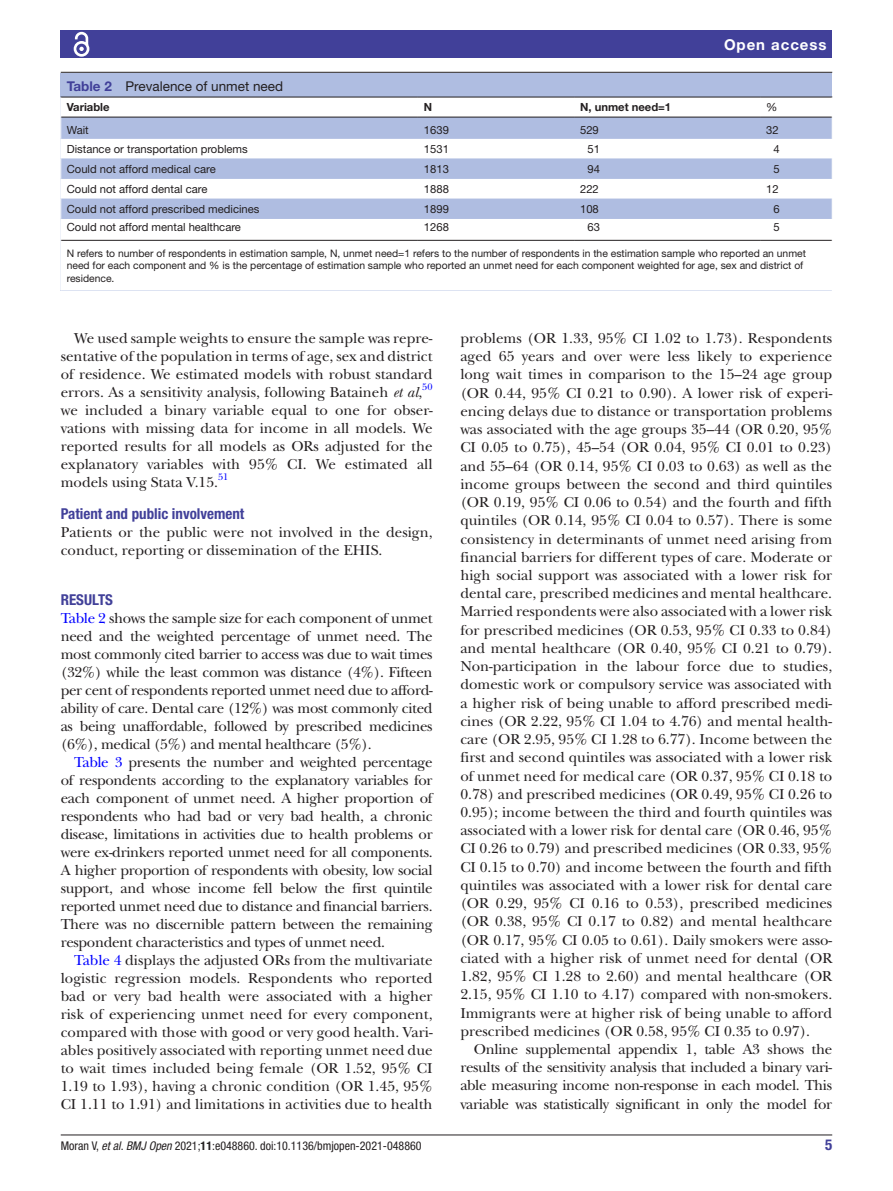
<style>
.page{position:relative;width:893px;height:1191px;background:#fff}
.page>*{position:absolute;margin:0;border:0;box-sizing:border-box;transform-origin:0 0}
.t1{font:15px/18.3px "New Baskerville";color:#231f20;text-align:justify}
.t2{font:700 condensed 15px "Helvetica Neue LT Std";color:#414099}
.t3{font:700 15px "Helvetica Neue LT Std";letter-spacing:.065em;color:#fff}
.t4{font:13.5px "Helvetica Neue LT Std";color:#231f20}
.t5{font:condensed 12px "Helvetica Neue LT Std";color:#231f20}
.t6{font:11.25px "Helvetica Neue LT Std";color:#231f20}
.t7{font:700 11.25px "Helvetica Neue LT Std";color:#231f20}
.t8{font:10.35px/12.5px "Helvetica Neue LT Std";color:#231f20}
.t9{font:9.9px "New Baskerville";color:#00f}
.s1{font-weight:700;color:#414099}
.s2{font-style:italic}
.s3{color:#00f}
.s4{font-weight:700}
</style>
<div class="page">
<hr style="left:61px;top:1134px;width:771px;height:1px;background:#231f20">
<div style="left:61px;top:31px;width:771px;height:27px;background:#414099"></div>
<svg style="left:73px;top:31px;width:17px;height:26px"></svg>
<div style="left:61px;top:73px;width:771px;height:217px;background:#afbde1"></div>
<hr style="left:61px;top:72px;width:771px;height:1px;background:#231f20">
<div style="left:61px;top:98px;width:771px;height:192px;background:#fff"></div>
<svg style="left:61px;top:118px;width:771px;height:101px"></svg>
<hr style="left:61px;top:97px;width:357px;height:1px;background:#231f20">
<hr style="left:61px;top:117px;width:357px;height:1px;background:#231f20">
<hr style="left:418px;top:97px;width:156px;height:1px;background:#231f20">
<hr style="left:418px;top:117px;width:156px;height:1px;background:#231f20">
<hr style="left:574px;top:97px;width:186px;height:1px;background:#231f20">
<hr style="left:574px;top:117px;width:186px;height:1px;background:#231f20">
<hr style="left:760px;top:97px;width:72px;height:1px;background:#231f20">
<hr style="left:760px;top:117px;width:72px;height:1px;background:#231f20">
<hr style="left:61px;top:240px;width:357px;height:1px;background:#231f20">
<hr style="left:418px;top:240px;width:156px;height:1px;background:#231f20">
<hr style="left:574px;top:240px;width:186px;height:1px;background:#231f20">
<hr style="left:760px;top:240px;width:72px;height:1px;background:#231f20">
<svg style="left:60px;top:97px;width:1px;height:143px"></svg>
<hr style="left:67px;top:281px;width:765px;height:1px;background:#fff">
<p class="t3" style="left:724px;top:35px;width:104px">Open access</p>
<p class="t4" style="left:67px;top:78px;width:218px"><span class="s1">Table 2</span> Prevalence of unmet need</p>
<p class="t7" style="left:67px;top:100px;width:44px">Variable</p>
<p class="t7" style="left:424px;top:100px;width:10px">N</p>
<p class="t7" style="left:580px;top:100px;width:93px">N, unmet need=1</p>
<p class="t6" style="left:766px;top:100px;width:13px">%</p>
<p class="t6" style="left:67px;top:123px;width:24px">Wait</p>
<p class="t6" style="left:424px;top:123px;width:27px">1639</p>
<p class="t6" style="left:580px;top:123px;width:20px">529</p>
<p class="t6" style="left:766px;top:123px;width:14px">32</p>
<p class="t6" style="left:67px;top:142px;width:183px">Distance or transportation problems</p>
<p class="t6" style="left:424px;top:142px;width:27px">1531</p>
<p class="t6" style="left:588px;top:142px;width:14px">51</p>
<p class="t6" style="left:774px;top:142px;width:8px">4</p>
<p class="t6" style="left:67px;top:162px;width:150px">Could not afford medical care</p>
<p class="t6" style="left:424px;top:162px;width:27px">1813</p>
<p class="t6" style="left:588px;top:162px;width:14px">94</p>
<p class="t6" style="left:774px;top:162px;width:8px">5</p>
<p class="t6" style="left:67px;top:182px;width:142px">Could not afford dental care</p>
<p class="t6" style="left:424px;top:182px;width:27px">1888</p>
<p class="t6" style="left:580px;top:182px;width:20px">222</p>
<p class="t6" style="left:766px;top:182px;width:14px">12</p>
<p class="t6" style="left:67px;top:202px;width:194px">Could not afford prescribed medicines</p>
<p class="t6" style="left:424px;top:202px;width:27px">1899</p>
<p class="t6" style="left:580px;top:202px;width:20px">108</p>
<p class="t6" style="left:774px;top:202px;width:8px">6</p>
<p class="t6" style="left:67px;top:221px;width:176px">Could not afford mental healthcare</p>
<p class="t6" style="left:424px;top:221px;width:27px">1268</p>
<p class="t6" style="left:588px;top:221px;width:14px">63</p>
<p class="t6" style="left:774px;top:221px;width:8px">5</p>
<p class="t8" style="left:67px;top:247px;width:741px">N refers to number of respondents in estimation sample, N, unmet need=1 refers to the number of respondents in the estimation sample who reported an unmet need for each component and % is the percentage of estimation sample who reported an unmet need for each component weighted for age, sex and district of residence.</p>
<p class="t1" style="left:61px;top:329px;width:373px;text-indent:14px">We used sample weights to ensure the sample was repre&shy;sentative of the population in terms of age, sex and district of residence. We estimated models with robust standard errors. As a sensitivity analysis, following Bataineh <span class="s2">et al</span>,</p>
<p class="t9" style="left:422px;top:381px;width:12px">50</p>
<p class="t1" style="left:61px;top:401px;width:373px">we included a binary variable equal to one for obser&shy;vations with missing data for income in all models. We reported results for all models as ORs adjusted for the explanatory variables with 95% CI. We estimated all models using Stata V.15.</p>
<p class="t9" style="left:218px;top:471px;width:12px">51</p>
<p class="t2" style="left:61px;top:504px;width:185px">Patient and public involvement</p>
<p class="t1" style="left:61px;top:523px;width:373px">Patients or the public were not involved in the design, conduct, reporting or dissemination of the EHIS.</p>
<p class="t2" style="left:61px;top:591px;width:54px">RESULTS</p>
<p class="t1" style="left:61px;top:609px;width:373px"><span class="s3">Table 2</span> shows the sample size for each component of unmet need and the weighted percentage of unmet need. The most commonly cited barrier to access was due to wait times (32%) while the least common was distance (4%). Fifteen per cent of respondents reported unmet need due to afford&shy;ability of care. Dental care (12%) was most commonly cited as being unaffordable, followed by prescribed medicines (6%), medical (5%) and mental healthcare (5%).</p>
<p class="t1" style="left:61px;top:753px;width:373px;text-indent:14px"><span class="s3">Table 3</span> presents the number and weighted percentage of respondents according to the explanatory variables for each component of unmet need. A higher proportion of respondents who had bad or very bad health, a chronic disease, limitations in activities due to health problems or were ex-drinkers reported unmet need for all components.<br>A higher proportion of respondents with obesity, low social support, and whose income fell below the first quintile reported unmet need due to distance and financial barriers.<br>There was no discernible pattern between the remaining respondent characteristics and types of unmet need.</p>
<p class="t1" style="left:61px;top:951px;width:373px;text-indent:14px"><span class="s3">Table 4</span> displays the adjusted ORs from the multivariate logistic regression models. Respondents who reported bad or very bad health were associated with a higher risk of experiencing unmet need for every component, compared with those with good or very good health. Vari&shy;ables positively associated with reporting unmet need due to wait times included being female (OR 1.52, 95% CI 1.19 to 1.93), having a chronic condition (OR 1.45, 95% CI 1.11 to 1.91) and limitations in activities due to health</p>
<p class="t1" style="left:460px;top:329px;width:373px">problems (OR 1.33, 95% CI 1.02 to 1.73). Respondents aged 65 years and over were less likely to experience long wait times in comparison to the 15–24 age group (OR 0.44, 95% CI 0.21 to 0.90). A lower risk of experi&shy;encing delays due to distance or transportation problems was associated with the age groups 35–44 (OR 0.20, 95% CI 0.05 to 0.75), 45–54 (OR 0.04, 95% CI 0.01 to 0.23) and 55–64 (OR 0.14, 95% CI 0.03 to 0.63) as well as the income groups between the second and third quintiles (OR 0.19, 95% CI 0.06 to 0.54) and the fourth and fifth quintiles (OR 0.14, 95% CI 0.04 to 0.57). There is some consistency in determinants of unmet need arising from financial barriers for different types of care. Moderate or high social support was associated with a lower risk for dental care, prescribed medicines and mental healthcare.<br>Married respondents were also associated with a lower risk for prescribed medicines (OR 0.53, 95% CI 0.33 to 0.84) and mental healthcare (OR 0.40, 95% CI 0.21 to 0.79).<br>Non-participation in the labour force due to studies, domestic work or compulsory service was associated with a higher risk of being unable to afford prescribed medi&shy;cines (OR 2.22, 95% CI 1.04 to 4.76) and mental health&shy;care (OR 2.95, 95% CI 1.28 to 6.77). Income between the first and second quintiles was associated with a lower risk of unmet need for medical care (OR 0.37, 95% CI 0.18 to 0.78) and prescribed medicines (OR 0.49, 95% CI 0.26 to 0.95); income between the third and fourth quintiles was associated with a lower risk for dental care (OR 0.46, 95% CI 0.26 to 0.79) and prescribed medicines (OR 0.33, 95% CI 0.15 to 0.70) and income between the fourth and fifth quintiles was associated with a lower risk for dental care (OR 0.29, 95% CI 0.16 to 0.53), prescribed medicines (OR 0.38, 95% CI 0.17 to 0.82) and mental healthcare (OR 0.17, 95% CI 0.05 to 0.61). Daily smokers were asso&shy;ciated with a higher risk of unmet need for dental (OR 1.82, 95% CI 1.28 to 2.60) and mental healthcare (OR 2.15, 95% CI 1.10 to 4.17) compared with non-smokers.<br>Immigrants were at higher risk of being unable to afford prescribed medicines (OR 0.58, 95% CI 0.35 to 0.97).</p>
<p class="t1" style="left:460px;top:1040px;width:373px;text-indent:13px">Online supplemental appendix 1, table A3 shows the results of the sensitivity analysis that included a binary vari&shy;able measuring income non-response in each model. This variable was statistically significant in only the model for</p>
<p class="t5" style="left:61px;top:1138px;width:362px">Moran V, <span class="s2">et al</span>. <span class="s2">BMJ Open</span> 2021;<span class="s4">11</span>:e048860. doi:10.1136/bmjopen-2021-048860</p>
<p class="t2" style="left:825px;top:1135px;width:9px">5</p>
</div>
